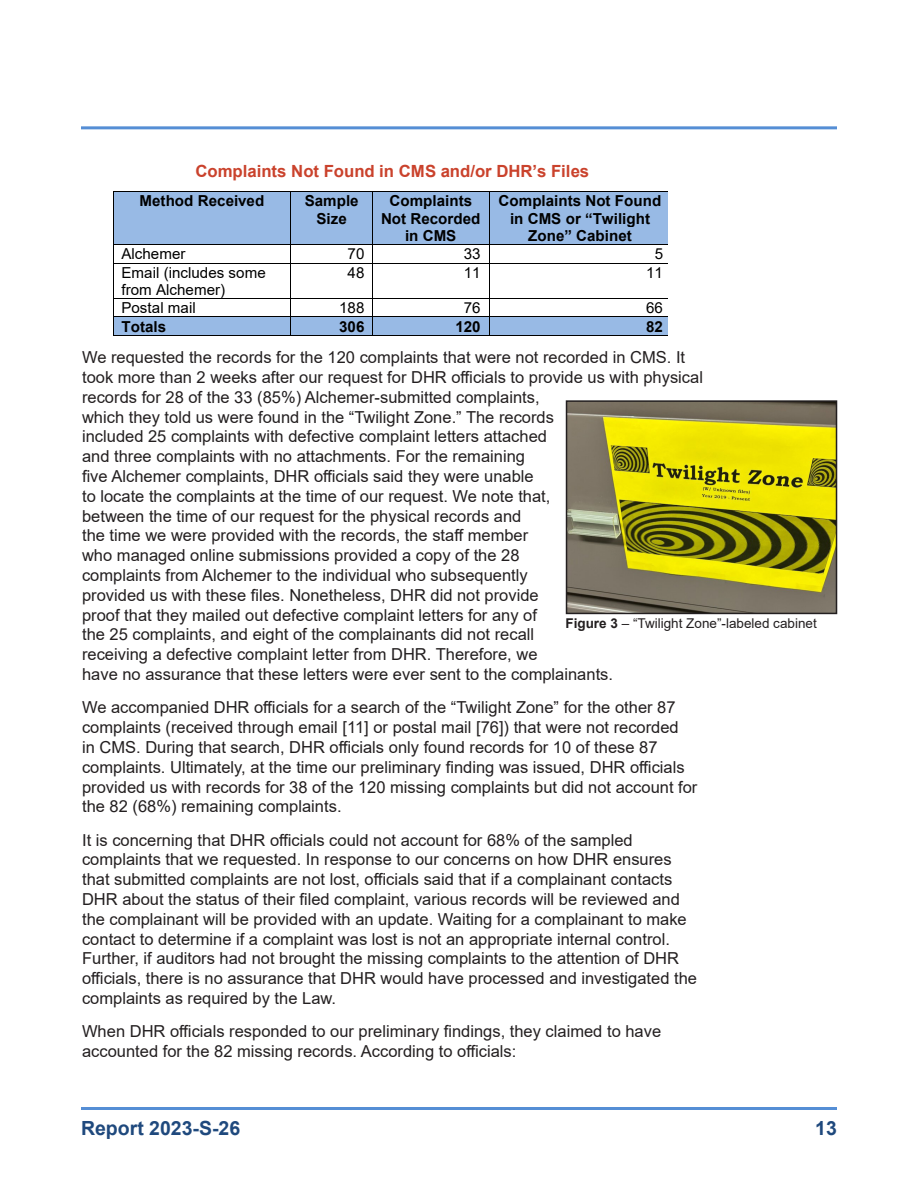
<style>
.page{position:relative;width:918px;height:1188px;background:#fff}
.page>*{position:absolute;margin:0;border:0;box-sizing:border-box;transform-origin:0 0}
.t1{font:700 19.5px "Arial";color:#1f497d}
.t2{font:700 16.8px "Arial";color:#ca422c}
.t3{font:16.5px/19.8px "Arial";color:#231f20}
.t4{font:700 15.15px/17.4px "Arial";color:#000;text-align:center}
.t5{font:15.15px/17.5px "Arial";color:#000}
.t6{font:13.5px "Arial";color:#231f20}
.s1{font-weight:700}
</style>
<div class="page">
<hr style="left:81px;top:126px;width:756px;height:3px;background:#558ed5">
<hr style="left:81px;top:1107px;width:756px;height:3px;background:#558ed5">
<div style="left:114px;top:192px;width:176px;height:52px;background:#98bae5"></div>
<div style="left:291px;top:192px;width:81px;height:52px;background:#98bae5"></div>
<div style="left:373px;top:192px;width:116px;height:52px;background:#98bae5"></div>
<div style="left:489px;top:192px;width:179px;height:52px;background:#98bae5"></div>
<hr style="left:114px;top:191px;width:176px;height:1px;background:#000">
<hr style="left:291px;top:191px;width:81px;height:1px;background:#000">
<hr style="left:373px;top:191px;width:116px;height:1px;background:#000">
<hr style="left:490px;top:191px;width:178px;height:1px;background:#000">
<hr style="left:113px;top:192px;width:1px;height:52px;background:#000">
<hr style="left:290px;top:192px;width:1px;height:52px;background:#000">
<hr style="left:372px;top:192px;width:1px;height:52px;background:#000">
<hr style="left:489px;top:192px;width:1px;height:52px;background:#000">
<hr style="left:114px;top:244px;width:176px;height:1px;background:#000">
<hr style="left:291px;top:244px;width:81px;height:1px;background:#000">
<hr style="left:373px;top:244px;width:116px;height:1px;background:#000">
<hr style="left:490px;top:244px;width:178px;height:1px;background:#000">
<svg style="left:113px;top:244px;width:1px;height:19px"></svg>
<hr style="left:114px;top:263px;width:176px;height:1px;background:#000">
<svg style="left:290px;top:244px;width:1px;height:19px"></svg>
<hr style="left:291px;top:263px;width:81px;height:1px;background:#000">
<svg style="left:372px;top:244px;width:1px;height:19px"></svg>
<hr style="left:373px;top:263px;width:116px;height:1px;background:#000">
<svg style="left:489px;top:244px;width:1px;height:19px"></svg>
<hr style="left:490px;top:263px;width:178px;height:1px;background:#000">
<hr style="left:113px;top:263px;width:1px;height:35px;background:#000">
<hr style="left:290px;top:263px;width:1px;height:35px;background:#000">
<hr style="left:372px;top:263px;width:1px;height:35px;background:#000">
<hr style="left:489px;top:263px;width:1px;height:35px;background:#000">
<hr style="left:114px;top:298px;width:176px;height:1px;background:#000">
<hr style="left:291px;top:298px;width:81px;height:1px;background:#000">
<hr style="left:373px;top:298px;width:116px;height:1px;background:#000">
<hr style="left:490px;top:298px;width:178px;height:1px;background:#000">
<div style="left:114px;top:317px;width:176px;height:18px;background:#98bae5"></div>
<div style="left:291px;top:317px;width:81px;height:18px;background:#98bae5"></div>
<div style="left:373px;top:317px;width:116px;height:18px;background:#98bae5"></div>
<div style="left:489px;top:317px;width:179px;height:18px;background:#98bae5"></div>
<hr style="left:114px;top:317px;width:176px;height:1px;background:#000">
<hr style="left:291px;top:317px;width:81px;height:1px;background:#000">
<hr style="left:373px;top:317px;width:116px;height:1px;background:#000">
<hr style="left:490px;top:317px;width:178px;height:1px;background:#000">
<svg style="left:113px;top:298px;width:1px;height:38px"></svg>
<hr style="left:114px;top:335px;width:176px;height:1px;background:#000">
<svg style="left:290px;top:298px;width:1px;height:38px"></svg>
<hr style="left:291px;top:335px;width:81px;height:1px;background:#000">
<svg style="left:372px;top:298px;width:1px;height:38px"></svg>
<hr style="left:373px;top:335px;width:116px;height:1px;background:#000">
<svg style="left:489px;top:298px;width:1px;height:38px"></svg>
<hr style="left:490px;top:335px;width:178px;height:1px;background:#000">
<img style="left:569px;top:403px;width:265px;height:208px">
<div style="left:566px;top:400px;width:271px;height:214px;border:2px solid #231f20"></div>
<p class="t2" style="left:195px;top:160px;width:395px">Complaints Not Found in CMS and/or DHR’s Files</p>
<p class="t4" style="left:140px;top:192px;width:126px">Method Received</p>
<p class="t4" style="left:305px;top:192px;width:55px">Sample<br>Size</p>
<p class="t4" style="left:381px;top:192px;width:101px">Complaints<br>Not Recorded in CMS</p>
<p class="t4" style="left:499px;top:192px;width:164px">Complaints Not Found in CMS or “Twilight<br>Zone” Cabinet</p>
<p class="t5" style="left:122px;top:245px;width:65px">Alchemer</p>
<p class="t5" style="left:348px;top:245px;width:18px">70</p>
<p class="t5" style="left:464px;top:245px;width:18px">33</p>
<p class="t5" style="left:655px;top:245px;width:10px">5</p>
<p class="t5" style="left:122px;top:263px;width:146px">Email (includes some from Alchemer)</p>
<p class="t5" style="left:348px;top:263px;width:18px">48</p>
<p class="t5" style="left:464px;top:263px;width:18px">11</p>
<p class="t5" style="left:646px;top:263px;width:18px">11</p>
<p class="t5" style="left:122px;top:299px;width:76px">Postal mail</p>
<p class="t5" style="left:339px;top:299px;width:27px">188</p>
<p class="t5" style="left:464px;top:299px;width:18px">76</p>
<p class="t5" style="left:646px;top:299px;width:18px">66</p>
<p class="t4" style="left:122px;top:318px;width:46px">Totals</p>
<p class="t4" style="left:339px;top:318px;width:27px">306</p>
<p class="t4" style="left:455px;top:318px;width:27px">120</p>
<p class="t4" style="left:646px;top:318px;width:18px">82</p>
<p class="t3" style="left:82px;top:347px;width:622px">We requested the records for the 120 complaints that were not recorded in CMS. It took more than 2 weeks after our request for DHR officials to provide us with physical records for 28 of the 33 (85%) Alchemer-submitted complaints,<br>which they told us were found in the “Twilight Zone.” The records<br>included 25 complaints with defective complaint letters attached<br>and three complaints with no attachments. For the remaining<br>five Alchemer complaints, DHR officials said they were unable<br>to locate the complaints at the time of our request. We note that,<br>between the time of our request for the physical records and<br>the time we were provided with the records, the staff member<br>who managed online submissions provided a copy of the 28<br>complaints from Alchemer to the individual who subsequently<br>provided us with these files. Nonetheless, DHR did not provide<br>proof that they mailed out defective complaint letters for any of<br>the 25 complaints, and eight of the complainants did not recall<br>receiving a defective complaint letter from DHR. Therefore, we<br>have no assurance that these letters were ever sent to the complainants.</p>
<p class="t3" style="left:82px;top:698px;width:617px">We accompanied DHR officials for a search of the “Twilight Zone” for the other 87 complaints (received through email [11] or postal mail [76]) that were not recorded<br>in CMS. During that search, DHR officials only found records for 10 of these 87 complaints. Ultimately, at the time our preliminary finding was issued, DHR officials provided us with records for 38 of the 120 missing complaints but did not account for the 82 (68%) remaining complaints.</p>
<p class="t3" style="left:82px;top:830px;width:616px">It is concerning that DHR officials could not account for 68% of the sampled complaints that we requested. In response to our concerns on how DHR ensures that submitted complaints are not lost, officials said that if a complainant contacts DHR about the status of their filed complaint, various records will be reviewed and the complainant will be provided with an update. Waiting for a complainant to make contact to determine if a complaint was lost is not an appropriate internal control.<br>Further, if auditors had not brought the missing complaints to the attention of DHR officials, there is no assurance that DHR would have processed and investigated the complaints as required by the Law.</p>
<p class="t3" style="left:82px;top:1022px;width:581px">When DHR officials responded to our preliminary findings, they claimed to have accounted for the 82 missing records. According to officials:</p>
<p class="t6" style="left:566px;top:614px;width:253px"><span class="s1">Figure 3</span> – “Twilight Zone”-labeled cabinet</p>
<p class="t1" style="left:81px;top:1114px;width:161px">Report 2023-S-26</p>
<p class="t1" style="left:815px;top:1114px;width:23px">13</p>
</div>
